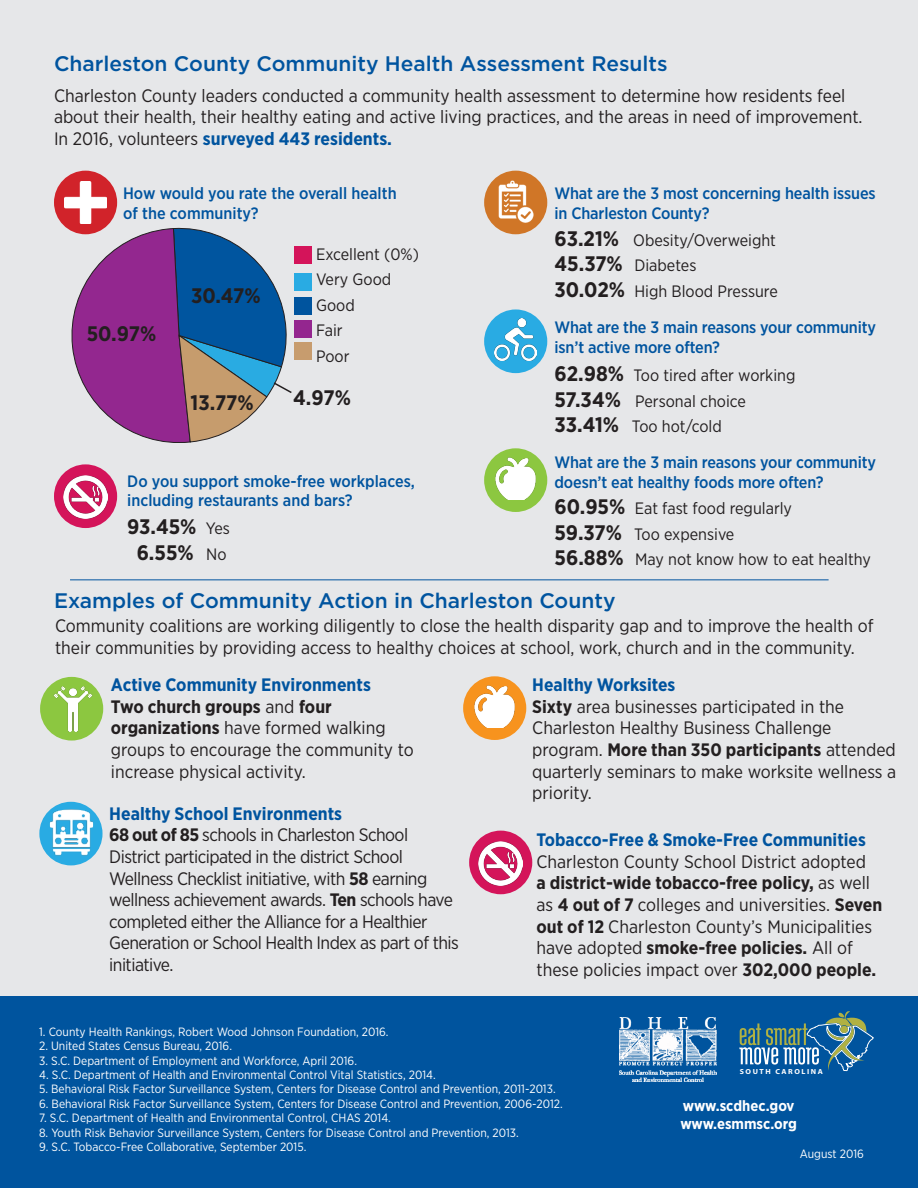
<style>
.page{position:relative;width:918px;height:1188px;background:#fff}
.page>*{position:absolute;margin:0;border:0;box-sizing:border-box;transform-origin:0 0}
.t1{font:500 21px "Gotham";color:#00549f}
.t2{font:700 21px "Gotham Narrow";color:#231f20}
.t3{font:18px/21.6px "Gotham Narrow";color:#231f20}
.t4{font:18px/21.6px "Gotham Narrow";letter-spacing:-.03em;color:#231f20}
.t5{font:700 18px "Gotham Narrow";color:#00549f}
.t6{font:500 16.5px/19.8px "Gotham Narrow";letter-spacing:-.01em;color:#00549f}
.t7{font:16.5px "Gotham Narrow";color:#231f20}
.t8{font:700 15px "Gotham Narrow";color:#fff}
.t9{font:12px "Gotham Narrow";color:#fff}
.t10{font:700 7.35px "Myriad Pro";letter-spacing:.195em;color:#fff;scale:1.07 1}
.s1{font-weight:700;color:#00549f}
.s2{font-weight:700;font-size:21px}
.s3{font-weight:400;font-size:16.5px}
.s4{font-weight:700}
</style>
<div class="page">
<div style="left:0;top:0;width:918px;height:997px;background:#e6e7e9"></div>
<div style="left:0;top:997px;width:918px;height:191px;background:#00549e"></div>
<hr style="left:70px;top:579px;width:759px;height:1px;background:#00549f">
<div style="left:39px;top:802px;width:64px;height:63px;background:#29abe3;border-radius:50%"></div>
<img style="left:619px;top:1018px;width:98px;height:63px">
<svg style="left:739px;top:1011px;width:135px;height:60px"></svg>
<img style="left:46px;top:807px;width:51px;height:50px">
<div style="left:40px;top:677px;width:63px;height:64px;background:#8cc740;border-radius:50%"></div>
<img style="left:54px;top:687px;width:39px;height:44px">
<div style="left:469px;top:831px;width:63px;height:63px;background:#d4145a;border-radius:50%"></div>
<img style="left:478px;top:841px;width:44px;height:44px">
<div style="left:54px;top:171px;width:63px;height:63px;background:#d1232a;border-radius:50%"></div>
<div style="left:54px;top:464px;width:63px;height:64px;background:#d4145a;border-radius:50%"></div>
<div style="left:484px;top:171px;width:63px;height:63px;background:#d07627;border-radius:50%"></div>
<div style="left:484px;top:309px;width:63px;height:64px;background:#29abe3;border-radius:50%"></div>
<img style="left:65px;top:182px;width:42px;height:42px">
<img style="left:63px;top:475px;width:44px;height:44px">
<img style="left:499px;top:180px;width:35px;height:42px">
<img style="left:495px;top:319px;width:42px;height:42px">
<div style="left:484px;top:448px;width:63px;height:64px;background:#8cc740;border-radius:50%"></div>
<img style="left:495px;top:457px;width:43px;height:42px">
<div style="left:295px;top:246px;width:17px;height:18px;background:#d4145a"></div>
<div style="left:295px;top:273px;width:17px;height:18px;background:#29abe3"></div>
<div style="left:295px;top:297px;width:17px;height:18px;background:#00549e"></div>
<div style="left:295px;top:320px;width:17px;height:18px;background:#94268f"></div>
<div style="left:295px;top:342px;width:17px;height:18px;background:#c79c6e"></div>
<svg style="left:66px;top:225px;width:227px;height:223px;background:#8a74a7"></svg>
<div style="left:463px;top:676px;width:63px;height:64px;background:#f7931e;border-radius:50%"></div>
<img style="left:474px;top:685px;width:43px;height:42px">
<p class="t1" style="left:54px;top:50px;width:615px">Charleston County Community Health Assessment Results</p>
<p class="t3" style="left:54px;top:84px;width:810px">Charleston County leaders conducted a community health assessment to determine how residents feel about their health, their healthy eating and active living practices, and the areas in need of improvement.<br>In 2016, volunteers <span class="s1">surveyed 443 residents.</span></p>
<p class="t6" style="left:123px;top:184px;width:275px">How would you rate the overall health of the community?</p>
<p class="t7" style="left:316px;top:244px;width:104px">Excellent (0%)</p>
<p class="t7" style="left:316px;top:269px;width:77px">Very Good</p>
<p class="t7" style="left:316px;top:295px;width:40px">Good</p>
<p class="t7" style="left:316px;top:320px;width:28px">Fair</p>
<p class="t7" style="left:316px;top:346px;width:35px">Poor</p>
<p class="t6" style="left:555px;top:183px;width:323px">What are the 3 most concerning health issues in Charleston County?</p>
<p class="t7" style="left:555px;top:229px;width:223px"><span class="s2">63.21%</span> Obesity/Overweight</p>
<p class="t7" style="left:555px;top:255px;width:143px"><span class="s2">45.37%</span> Diabetes</p>
<p class="t7" style="left:555px;top:280px;width:225px"><span class="s2">30.02%</span> High Blood Pressure</p>
<p class="t6" style="left:555px;top:318px;width:323px">What are the 3 main reasons your community isn’t active more often?</p>
<p class="t7" style="left:555px;top:365px;width:242px"><span class="s2">62.98%</span> Too tired after working</p>
<p class="t7" style="left:555px;top:391px;width:193px"><span class="s2">57.34%</span> Personal choice</p>
<p class="t7" style="left:555px;top:416px;width:169px"><span class="s2">33.41%</span> Too hot/cold</p>
<p class="t6" style="left:555px;top:452px;width:323px">What are the 3 main reasons your community doesn’t eat healthy foods more often?</p>
<p class="t7" style="left:555px;top:498px;width:239px"><span class="s2">60.95%</span> Eat fast food regularly</p>
<p class="t7" style="left:555px;top:524px;width:181px"><span class="s2">59.37%</span> Too expensive</p>
<p class="t7" style="left:555px;top:549px;width:318px"><span class="s2">56.88%</span> May not know how to eat healthy</p>
<p class="t2" style="left:191px;top:282px;width:71px">30.47%</p>
<p class="t2" style="left:87px;top:320px;width:71px">50.97%</p>
<p class="t2" style="left:293px;top:384px;width:59px">4.97%</p>
<p class="t2" style="left:191px;top:389px;width:65px">13.77%</p>
<p class="t6" style="left:127px;top:471px;width:289px">Do you support smoke-free workplaces,</p>
<p class="t6" style="left:127px;top:490px;width:227px">including restaurants and bars?</p>
<p class="t2" style="left:127px;top:513px;width:104px">93.45% <span class="s3">Yes</span></p>
<p class="t2" style="left:137px;top:539px;width:91px">6.55% <span class="s3">No</span></p>
<p class="t1" style="left:54px;top:587px;width:563px">Examples of Community Action in Charleston County</p>
<p class="t3" style="left:55px;top:615px;width:820px">Community coalitions are working diligently to close the health disparity gap and to improve the health of their communities by providing access to healthy choices at school, work, church and in the community.</p>
<p class="t5" style="left:111px;top:673px;width:261px">Active Community Environments</p>
<p class="t3" style="left:111px;top:695px;width:304px"><span class="s4">Two church groups</span> and <span class="s4">four organizations</span> have formed walking groups to encourage the community to increase physical activity.</p>
<p class="t5" style="left:109px;top:802px;width:234px">Healthy School Environments</p>
<p class="t4" style="left:109px;top:824px;width:351px"><span class="s4">68 out of 85</span> schools in Charleston School District participated in the district School Wellness Checklist initiative, with <span class="s4">58</span> earning wellness achievement awards. <span class="s4">Ten</span> schools have completed either the Alliance for a Healthier Generation or School Health Index as part of this initiative.</p>
<p class="t5" style="left:532px;top:673px;width:145px">Healthy Worksites</p>
<p class="t3" style="left:532px;top:695px;width:366px"><span class="s4">Sixty</span> area businesses participated in the Charleston Healthy Business Challenge program. <span class="s4">More than 350 participants</span> attended quarterly seminars to make worksite wellness a priority.</p>
<p class="t5" style="left:537px;top:828px;width:331px">Tobacco-Free &amp; Smoke-Free Communities</p>
<p class="t3" style="left:537px;top:850px;width:347px">Charleston County School District adopted<br><span class="s4">a district-wide tobacco-free policy,</span> as well as <span class="s4">4 out of 7</span> colleges and universities. <span class="s4">Seven out of 12</span> Charleston County’s Municipalities have adopted <span class="s4">smoke-free policies.</span> All of these policies impact over <span class="s4">302,000 people.</span></p>
<p class="t9" style="left:39px;top:1024px;width:351px">1. County Health Rankings, Robert Wood Johnson Foundation, 2016.</p>
<p class="t9" style="left:39px;top:1039px;width:194px">2. United States Census Bureau, 2016.</p>
<p class="t9" style="left:39px;top:1053px;width:319px">3. S.C. Department of Employment and Workforce, April 2016.</p>
<p class="t9" style="left:39px;top:1067px;width:398px">4. S.C. Department of Health and Environmental Control Vital Statistics, 2014.</p>
<p class="t9" style="left:39px;top:1082px;width:518px">5. Behavioral Risk Factor Surveillance System, Centers for Disease Control and Prevention, 2011-2013.</p>
<p class="t9" style="left:39px;top:1096px;width:525px">6. Behavioral Risk Factor Surveillance System, Centers for Disease Control and Prevention, 2006-2012.</p>
<p class="t9" style="left:39px;top:1111px;width:353px">7. S.C. Department of Health and Environmental Control, CHAS 2014.</p>
<p class="t9" style="left:39px;top:1125px;width:481px">8. Youth Risk Behavior Surveillance System, Centers for Disease Control and Prevention, 2013.</p>
<p class="t9" style="left:39px;top:1139px;width:269px">9. S.C. Tobacco-Free Collaborative, September 2015.</p>
<p class="t10" style="left:740px;top:1067px;width:79px">SOUTH CAROLINA</p>
<p class="t8" style="left:683px;top:1096px;width:113px">www.scdhec.gov</p>
<p class="t8" style="left:680px;top:1114px;width:118px">www.esmmsc.org</p>
<p class="t9" style="left:800px;top:1146px;width:66px">August 2016</p>
</div>
